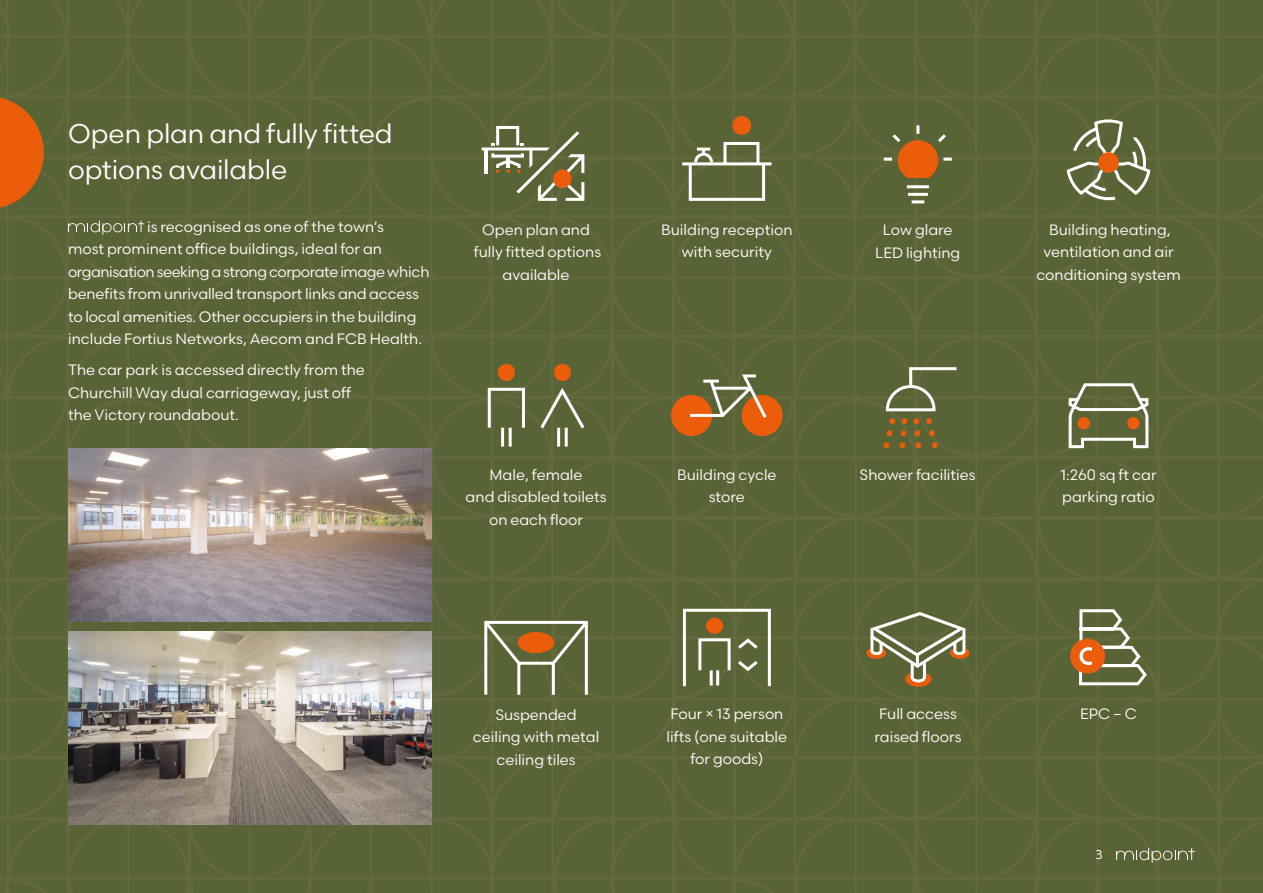
<style>
.page{position:relative;width:1263px;height:893px;background:#fff}
.page>*{position:absolute;margin:0;border:0;box-sizing:border-box;transform-origin:0 0}
.t1{font:27px/36px "Scandia";letter-spacing:-.005em;color:#fff}
.t2{font:15px/22.5px "Scandia";color:#fff;text-align:center}
.t3{font:12px "Ofelia Text";color:#fff}
</style>
<div class="page">
<div style="left:0;top:0;width:668px;height:453px;background:#586436"></div>
<div style="left:668px;top:0;width:595px;height:453px;background:#586436"></div>
<div style="left:0;top:453px;width:670px;height:440px;background:#586436"></div>
<div style="left:670px;top:453px;width:593px;height:440px;background:#586436"></div>
<svg style="left:68px;top:221px;width:76px;height:14px"></svg>
<svg style="left:0;top:96px;width:44px;height:113px;background:#c25f17"></svg>
<div style="left:671px;top:395px;width:41px;height:41px;background:#eb5d0b;border-radius:50%"></div>
<div style="left:742px;top:395px;width:41px;height:41px;background:#eb5d0b;border-radius:50%"></div>
<svg style="left:687px;top:373px;width:82px;height:48px"></svg>
<div style="left:488px;top:388px;width:37px;height:41px;border:3px solid #fff"></div>
<div style="left:498px;top:364px;width:17px;height:17px;background:#eb5d0b;border-radius:50%"></div>
<div style="left:554px;top:364px;width:17px;height:17px;background:#eb5d0b;border-radius:50%"></div>
<svg style="left:500px;top:385px;width:87px;height:65px;background:#6c774e"></svg>
<svg style="left:1067px;top:381px;width:83px;height:69px"></svg>
<div style="left:1127px;top:417px;width:13px;height:12px;background:#eb5d0b;border-radius:50%"></div>
<div style="left:1077px;top:417px;width:13px;height:12px;background:#eb5d0b;border-radius:50%"></div>
<svg style="left:914px;top:430px;width:6px;height:6px"></svg>
<svg style="left:929px;top:430px;width:6px;height:6px"></svg>
<svg style="left:901px;top:430px;width:5px;height:6px"></svg>
<svg style="left:886px;top:430px;width:6px;height:6px"></svg>
<svg style="left:915px;top:442px;width:6px;height:6px"></svg>
<svg style="left:932px;top:442px;width:6px;height:6px"></svg>
<svg style="left:900px;top:442px;width:5px;height:6px"></svg>
<svg style="left:884px;top:442px;width:5px;height:6px"></svg>
<svg style="left:884px;top:366px;width:75px;height:58px;background:#71774f"></svg>
<div style="left:698px;top:638px;width:33px;height:34px;border:3px solid #fff"></div>
<svg style="left:708px;top:636px;width:53px;height:48px;background:#717b54"></svg>
<div style="left:706px;top:618px;width:17px;height:16px;background:#eb5d0b;border-radius:50%"></div>
<div style="left:683px;top:609px;width:88px;height:79px;border:3px solid #fff"></div>
<svg style="left:482px;top:618px;width:109px;height:80px;background:#7c7b52"></svg>
<svg style="left:905px;top:671px;width:26px;height:16px"></svg>
<svg style="left:866px;top:612px;width:104px;height:72px;background:#7c7f57"></svg>
<div style="left:1070px;top:639px;width:35px;height:34px;background:#eb5d0b;border-radius:50%"></div>
<svg style="left:1077px;top:608px;width:72px;height:79px"></svg>
<div style="left:732px;top:116px;width:19px;height:19px;background:#eb5d0b;border-radius:50%"></div>
<svg style="left:679px;top:140px;width:95px;height:62px;background:#767f59"></svg>
<svg style="left:1065px;top:118px;width:87px;height:84px;background:#7a7d55"></svg>
<svg style="left:881px;top:122px;width:74px;height:83px;background:#7e6a36"></svg>
<svg style="left:482px;top:126px;width:102px;height:75px;background:#7a835e"></svg>
<div style="left:553px;top:170px;width:19px;height:18px;background:#eb5d0b;border-radius:50%"></div>
<img style="left:68px;top:631px;width:363px;height:194px">
<img style="left:68px;top:448px;width:364px;height:174px">
<svg style="left:1116px;top:848px;width:79px;height:15px"></svg>
<h1 class="t1" style="left:68px;top:116px;width:326px">Open plan and fully fitted options available</h1>
<p class="t2" style="left:68px;top:215px;width:363px;text-align:left;text-indent:79px">is recognised as one of the town’s<br>most prominent office buildings, ideal for an organisation seeking a strong corporate image which benefits from unrivalled transport links and access to local amenities. Other occupiers in the building include Fortius Networks, Aecom and FCB Health.</p>
<p class="t2" style="left:68px;top:358px;width:298px;text-align:left">The car park is accessed directly from the<br>Churchill Way dual carriageway, just off the Victory roundabout.</p>
<p class="t2" style="left:474px;top:218px;width:129px">Open plan and fully fitted options available</p>
<p class="t2" style="left:661px;top:218px;width:133px">Building reception with security</p>
<p class="t2" style="left:1036px;top:218px;width:146px">Building heating, ventilation and air conditioning system</p>
<p class="t2" style="left:875px;top:218px;width:87px">Low glare<br>LED lighting</p>
<p class="t2" style="left:490px;top:463px;width:94px">Male, female</p>
<p class="t2" style="left:860px;top:463px;width:118px">Shower facilities</p>
<p class="t2" style="left:466px;top:486px;width:142px">and disabled toilets on each floor</p>
<p class="t2" style="left:677px;top:463px;width:101px">Building cycle store</p>
<p class="t2" style="left:1060px;top:463px;width:98px;text-align:left">1:260 sq ft car parking ratio</p>
<p class="t2" style="left:473px;top:703px;width:128px">Suspended ceiling with metal ceiling tiles</p>
<p class="t2" style="left:874px;top:703px;width:89px">Full access raised floors</p>
<p class="t2" style="left:1080px;top:703px;width:58px">EPC – C</p>
<p class="t2" style="left:667px;top:703px;width:122px">Four × 13 person lifts (one suitable for goods)</p>
<p class="t3" style="left:1095px;top:845px;width:9px">3</p>
</div>
